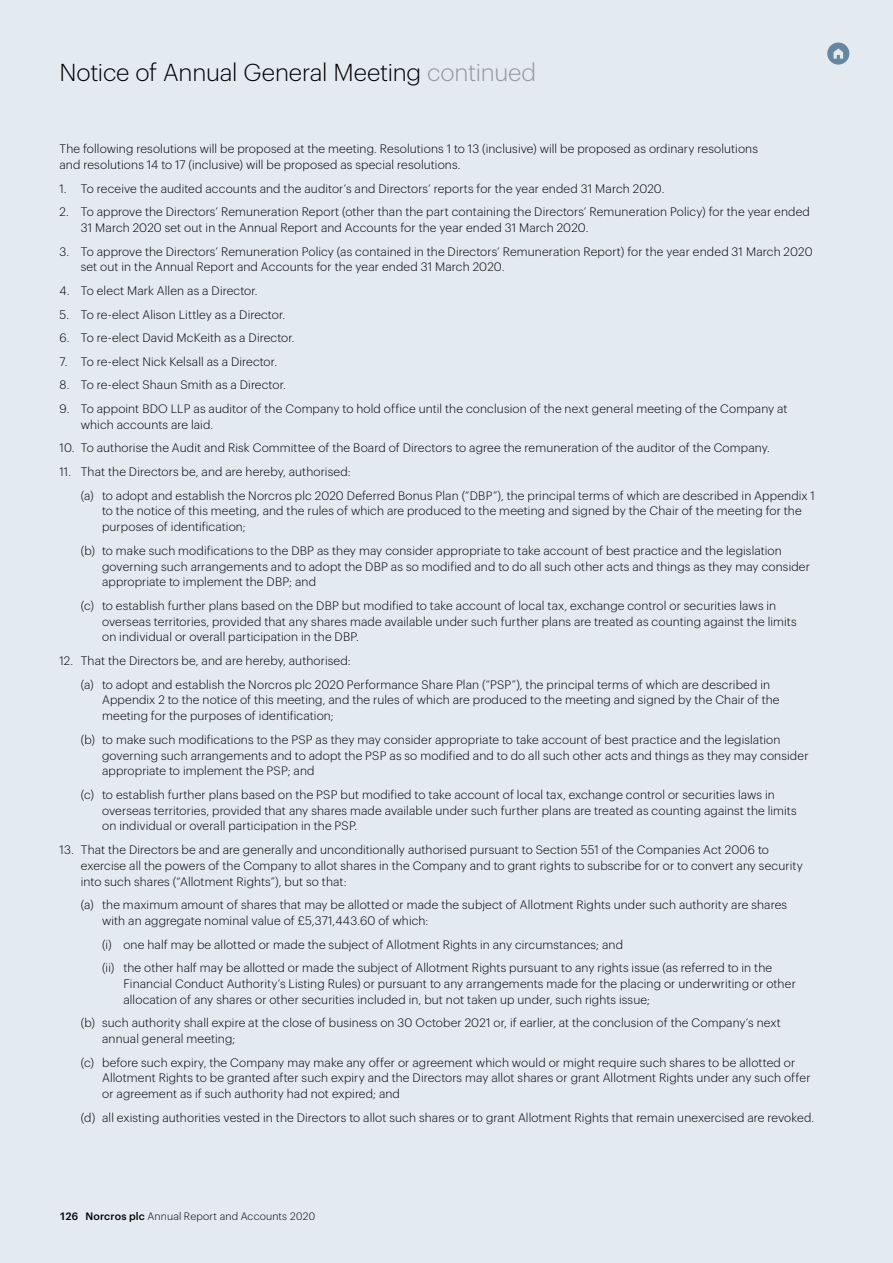
<style>
.page{position:relative;width:893px;height:1263px;background:#e3eaf0}
.page>*{position:absolute;margin:0;border:0;box-sizing:border-box;transform-origin:0 0}
.t1{font:300 24px "Graphik";letter-spacing:-.01em;color:#000}
.t2{font:300 12px/15.8px "Graphik";letter-spacing:.01em;color:#000}
.t3{font:300 10.5px "Graphik";letter-spacing:.015em;color:#000}
.s1{color:#969798}
.s2{font-weight:500}
</style>
<div class="page">
<svg style="left:827px;top:43px;width:22px;height:22px"></svg>
<h1 class="t1" style="left:60px;top:55px;width:478px">Notice of Annual General Meeting <span class="s1">continued</span></h1>
<p class="t2" style="left:60px;top:140px;width:700px">The following resolutions will be proposed at the meeting. Resolutions 1 to 13 (inclusive) will be proposed as ordinary resolutions and resolutions 14 to 17 (inclusive) will be proposed as special resolutions.</p>
<p class="t2" style="left:60px;top:179px;width:607px">1. To receive the audited accounts and the auditor’s and Directors’ reports for the year ended 31 March 2020.</p>
<p class="t2" style="left:81px;top:203px;width:731px;text-indent:-21px">2. To approve the Directors’ Remuneration Report (other than the part containing the Directors’ Remuneration Policy) for the year ended<br>31 March 2020 set out in the Annual Report and Accounts for the year ended 31 March 2020.</p>
<p class="t2" style="left:81px;top:242px;width:733px;text-indent:-21px">3. To approve the Directors’ Remuneration Policy (as contained in the Directors’ Remuneration Report) for the year ended 31 March 2020 set out in the Annual Report and Accounts for the year ended 31 March 2020.</p>
<p class="t2" style="left:60px;top:282px;width:200px">4. To elect Mark Allen as a Director.</p>
<p class="t2" style="left:60px;top:305px;width:227px">5. To re-elect Alison Littley as a Director.</p>
<p class="t2" style="left:60px;top:329px;width:237px">6. To re-elect David McKeith as a Director.</p>
<p class="t2" style="left:60px;top:353px;width:219px">7. To re-elect Nick Kelsall as a Director.</p>
<p class="t2" style="left:60px;top:376px;width:228px">8. To re-elect Shaun Smith as a Director.</p>
<p class="t2" style="left:81px;top:400px;width:708px;text-indent:-21px">9. To appoint BDO LLP as auditor of the Company to hold office until the conclusion of the next general meeting of the Company at which accounts are laid.</p>
<p class="t2" style="left:60px;top:439px;width:712px">10. To authorise the Audit and Risk Committee of the Board of Directors to agree the remuneration of the auditor of the Company.</p>
<p class="t2" style="left:81px;top:459px;width:736px;line-height:23.7px;text-indent:-21px">11. That the Directors be, and are hereby, authorised:<br>(a) to adopt and establish the Norcros plc 2020 Deferred Bonus Plan (“DBP”), the principal terms of which are described in Appendix 1</p>
<p class="t2" style="left:102px;top:502px;width:701px">to the notice of this meeting, and the rules of which are produced to the meeting and signed by the Chair of the meeting for the purposes of identification;</p>
<p class="t2" style="left:102px;top:542px;width:709px;text-indent:-21px">(b) to make such modifications to the DBP as they may consider appropriate to take account of best practice and the legislation governing such arrangements and to adopt the DBP as so modified and to do all such other acts and things as they may consider appropriate to implement the DBP; and</p>
<p class="t2" style="left:102px;top:597px;width:696px;text-indent:-21px">(c) to establish further plans based on the DBP but modified to take account of local tax, exchange control or securities laws in overseas territories, provided that any shares made available under such further plans are treated as counting against the limits on individual or overall participation in the DBP.</p>
<p class="t2" style="left:81px;top:648px;width:691px;line-height:23.7px;text-indent:-21px">12. That the Directors be, and are hereby, authorised:<br>(a) to adopt and establish the Norcros plc 2020 Performance Share Plan (“PSP”), the principal terms of which are described in</p>
<p class="t2" style="left:102px;top:691px;width:679px">Appendix 2 to the notice of this meeting, and the rules of which are produced to the meeting and signed by the Chair of the meeting for the purposes of identification;</p>
<p class="t2" style="left:102px;top:731px;width:708px;text-indent:-21px">(b) to make such modifications to the PSP as they may consider appropriate to take account of best practice and the legislation governing such arrangements and to adopt the PSP as so modified and to do all such other acts and things as they may consider appropriate to implement the PSP; and</p>
<p class="t2" style="left:102px;top:786px;width:696px;text-indent:-21px">(c) to establish further plans based on the PSP but modified to take account of local tax, exchange control or securities laws in overseas territories, provided that any shares made available under such further plans are treated as counting against the limits on individual or overall participation in the PSP.</p>
<p class="t2" style="left:81px;top:841px;width:723px;text-indent:-21px">13. That the Directors be and are generally and unconditionally authorised pursuant to Section 551 of the Companies Act 2006 to exercise all the powers of the Company to allot shares in the Company and to grant rights to subscribe for or to convert any security into such shares (“Allotment Rights”), but so that:</p>
<p class="t2" style="left:102px;top:896px;width:686px;text-indent:-21px">(a) the maximum amount of shares that may be allotted or made the subject of Allotment Rights under such authority are shares with an aggregate nominal value of £5,371,443.60 of which:</p>
<p class="t2" style="left:102px;top:931px;width:671px;line-height:23.7px">(i) one half may be allotted or made the subject of Allotment Rights in any circumstances; and<br>(ii) the other half may be allotted or made the subject of Allotment Rights pursuant to any rights issue (as referred to in the</p>
<p class="t2" style="left:123px;top:975px;width:674px">Financial Conduct Authority’s Listing Rules) or pursuant to any arrangements made for the placing or underwriting or other allocation of any shares or other securities included in, but not taken up under, such rights issue;</p>
<p class="t2" style="left:102px;top:1014px;width:680px;text-indent:-21px">(b) such authority shall expire at the close of business on 30 October 2021 or, if earlier, at the conclusion of the Company’s next annual general meeting;</p>
<p class="t2" style="left:102px;top:1053px;width:710px;text-indent:-21px">(c) before such expiry, the Company may make any offer or agreement which would or might require such shares to be allotted or<br>Allotment Rights to be granted after such expiry and the Directors may allot shares or grant Allotment Rights under any such offer or agreement as if such authority had not expired; and</p>
<p class="t2" style="left:81px;top:1109px;width:735px">(d) all existing authorities vested in the Directors to allot such shares or to grant Allotment Rights that remain unexercised are revoked.</p>
<p class="t3" style="left:60px;top:1209px;width:257px"><span class="s2">126 Norcros plc</span> Annual Report and Accounts 2020</p>
</div>
